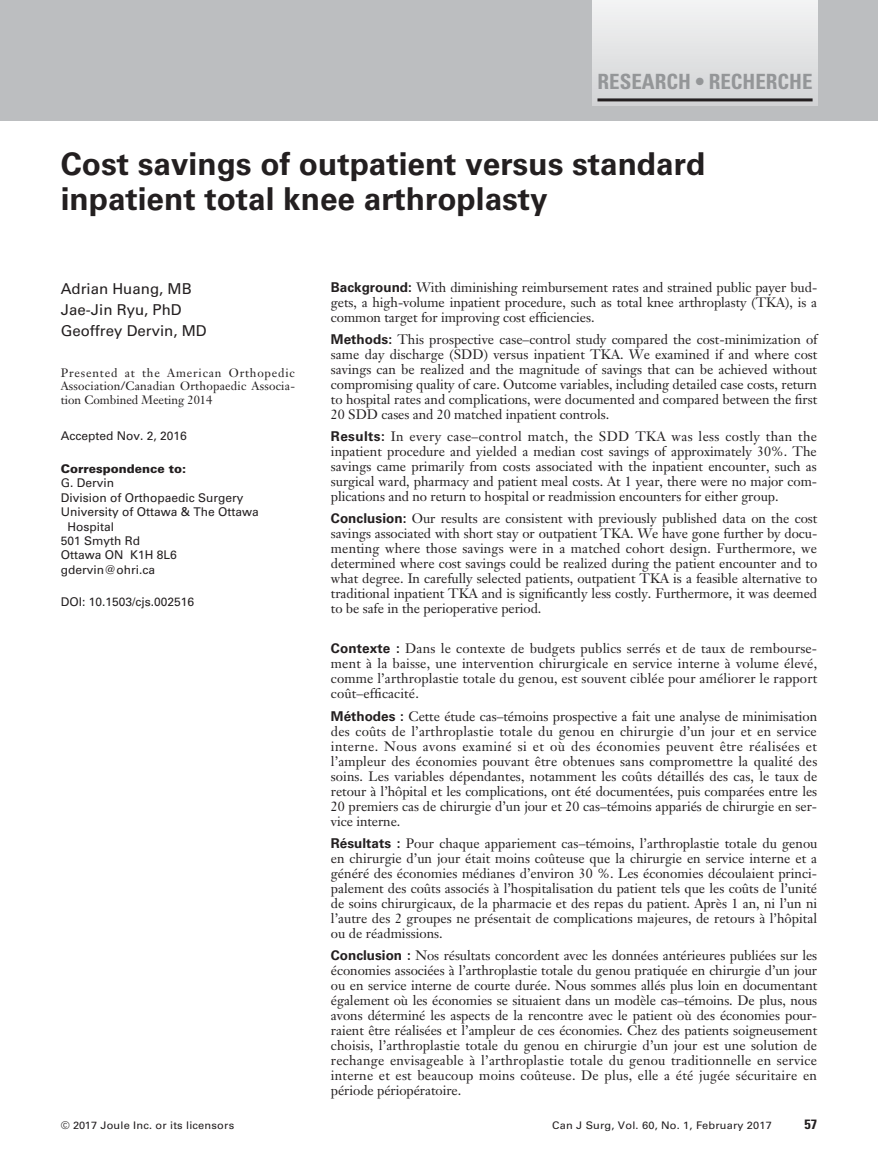
<style>
.page{position:relative;width:878px;height:1175px;background:#fff}
.page>*{position:absolute;margin:0;border:0;box-sizing:border-box;transform-origin:0 0}
.t1{font:700 31.5px/34.5px "Univers LT Std";color:#231f20}
.t2{font:700 condensed 21px "Univers LT Std";color:#949698}
.t3{font:15px/21px "Univers LT Std";color:#231f20}
.t4{font:13.5px/15px "Janson Text LT Std";letter-spacing:-.005em;color:#231f20;text-align:justify}
.t5{font:700 condensed 13.5px "Univers LT Std";color:#231f20;scale:1.05 1}
.t6{font:12px "Univers LT Std";color:#231f20}
.t7{font:12px/13.5px "Janson Text LT Std";letter-spacing:.015em;color:#231f20;text-align:justify}
.t8{font:900 12px "Univers LT Std";color:#231f20}
.t9{font:10.5px "Univers LT Std";letter-spacing:.015em;color:#231f20;scale:1.05 1}
.s1{font-family:"Univers LT Std";font-weight:700}
</style>
<div class="page">
<div style="left:0;top:0;width:878px;height:120px;background:#bcbec0"></div>
<div style="left:593px;top:0;width:224px;height:106px;background:linear-gradient(to bottom,#f3f4f4,#d2d3d5)"></div>
<hr style="left:597px;top:98px;width:215px;height:3px;background:#231f20">
<h2 class="t2" style="left:597px;top:69px;width:216px">RESEARCH • RECHERCHE</h2>
<h1 class="t1" style="left:61px;top:147px;width:646px">Cost savings of outpatient versus standard inpatient total knee arthroplasty</h1>
<p class="t3" style="left:61px;top:278px;width:147px">Adrian Huang, MB<br>Jae-Jin Ryu, PhD<br>Geoffrey Dervin, MD</p>
<p class="t7" style="left:61px;top:365px;width:236px">Presented at the American Orthopedic Association/Canadian Orthopaedic Associa&shy;tion Combined Meeting 2014</p>
<p class="t6" style="left:61px;top:429px;width:128px">Accepted Nov. 2, 2016</p>
<p class="t8" style="left:61px;top:461px;width:127px">Correspondence to:</p>
<p class="t6" style="left:61px;top:476px;width:55px">G. Dervin</p>
<p class="t6" style="left:61px;top:490px;width:184px">Division of Orthopaedic Surgery</p>
<p class="t6" style="left:61px;top:505px;width:200px">University of Ottawa &amp; The Ottawa</p>
<p class="t6" style="left:67px;top:519px;width:48px">Hospital</p>
<p class="t6" style="left:61px;top:533px;width:81px">501 Smyth Rd</p>
<p class="t6" style="left:61px;top:548px;width:118px">Ottawa ON K1H 8L6</p>
<p class="t6" style="left:61px;top:562px;width:96px">gdervin@ohri.ca</p>
<p class="t6" style="left:61px;top:595px;width:135px">DOI: 10.1503/cjs.002516</p>
<p class="t4" style="left:331px;top:279px;width:488px"><span class="s1">Background:</span> With diminishing reimbursement rates and strained public payer bud&shy;gets, a high-volume inpatient procedure, such as total knee arthroplasty (TKA), is a common target for improving cost efficiencies.</p>
<p class="t4" style="left:331px;top:331px;width:488px"><span class="s1">Methods:</span> This prospective case–control study compared the cost-minimization of same day discharge (SDD) versus inpatient TKA. We examined if and where cost savings can be realized and the magnitude of savings that can be achieved without compromising quality of care. Outcome variables, including detailed case costs, return to hospital rates and complications, were documented and compared between the first 20 SDD cases and 20 matched inpatient controls.</p>
<p class="t4" style="left:331px;top:429px;width:487px"><span class="s1">Results:</span> In every case–control match, the SDD TKA was less costly than the inpatient procedure and yielded a median cost savings of approximately 30%. The savings came primarily from costs associated with the inpatient encounter, such as surgical ward, pharmacy and patient meal costs. At 1 year, there were no major com&shy;plications and no return to hospital or readmission encounters for either group.</p>
<p class="t4" style="left:331px;top:511px;width:488px"><span class="s1">Conclusion:</span> Our results are consistent with previously published data on the cost savings associated with short stay or outpatient TKA. We have gone further by docu&shy;menting where those savings were in a matched cohort design. Furthermore, we determined where cost savings could be realized during the patient encounter and to what degree. In carefully selected patients, outpatient TKA is a feasible alternative to traditional inpatient TKA and is significantly less costly. Furthermore, it was deemed to be safe in the perioperative period.</p>
<p class="t4" style="left:331px;top:641px;width:488px"><span class="s1">Contexte :</span> Dans le contexte de budgets publics serrés et de taux de rembourse&shy;ment à la baisse, une intervention chirurgicale en service interne à volume élevé, comme l’arthroplastie totale du genou, est souvent ciblée pour améliorer le rapport coût–efficacité.</p>
<p class="t4" style="left:331px;top:708px;width:488px"><span class="s1">Méthodes :</span> Cette étude cas–témoins prospective a fait une analyse de minimisation des coûts de l’arthroplastie totale du genou en chirurgie d’un jour et en service interne. Nous avons examiné si et où des économies peuvent être réalisées et l’ampleur des économies pouvant être obtenues sans compromettre la qualité des soins. Les variables dépendantes, notamment les coûts détaillés des cas, le taux de retour à l’hôpital et les complications, ont été documentées, puis comparées entre les 20 premiers cas de chirurgie d’un jour et 20 cas–témoins appariés de chirurgie en ser&shy;vice interne.</p>
<p class="t4" style="left:331px;top:835px;width:488px"><span class="s1">Résultats :</span> Pour chaque appariement cas–témoins, l’arthroplastie totale du genou en chirurgie d’un jour était moins coûteuse que la chirurgie en service interne et a généré des économies médianes d’environ 30 %. Les économies découlaient princi&shy;palement des coûts associés à l’hospitalisation du patient tels que les coûts de l’unité de soins chirurgicaux, de la pharmacie et des repas du patient. Après 1 an, ni l’un ni l’autre des 2 groupes ne présentait de complications majeures, de retours à l’hôpital ou de réadmissions.</p>
<p class="t4" style="left:331px;top:947px;width:488px"><span class="s1">Conclusion :</span> Nos résultats concordent avec les données antérieures publiées sur les économies associées à l’arthroplastie totale du genou pratiquée en chirurgie d’un jour ou en service interne de courte durée. Nous sommes allés plus loin en documentant également où les économies se situaient dans un modèle cas–témoins. De plus, nous avons déterminé les aspects de la rencontre avec le patient où des économies pour&shy;raient être réalisées et l’ampleur de ces économies. Chez des patients soigneusement choisis, l’arthroplastie totale du genou en chirurgie d’un jour est une solution de rechange envisageable à l’arthroplastie totale du genou traditionnelle en service interne et est beaucoup moins coûteuse. De plus, elle a été jugée sécuritaire en période périopératoire.</p>
<p class="t9" style="left:61px;top:1119px;width:167px">© 2017 Joule Inc. or its licensors</p>
<p class="t9" style="left:552px;top:1119px;width:211px">Can J Surg, Vol. 60, No. 1, February 2017</p>
<p class="t5" style="left:804px;top:1116px;width:14px">57</p>
</div>
